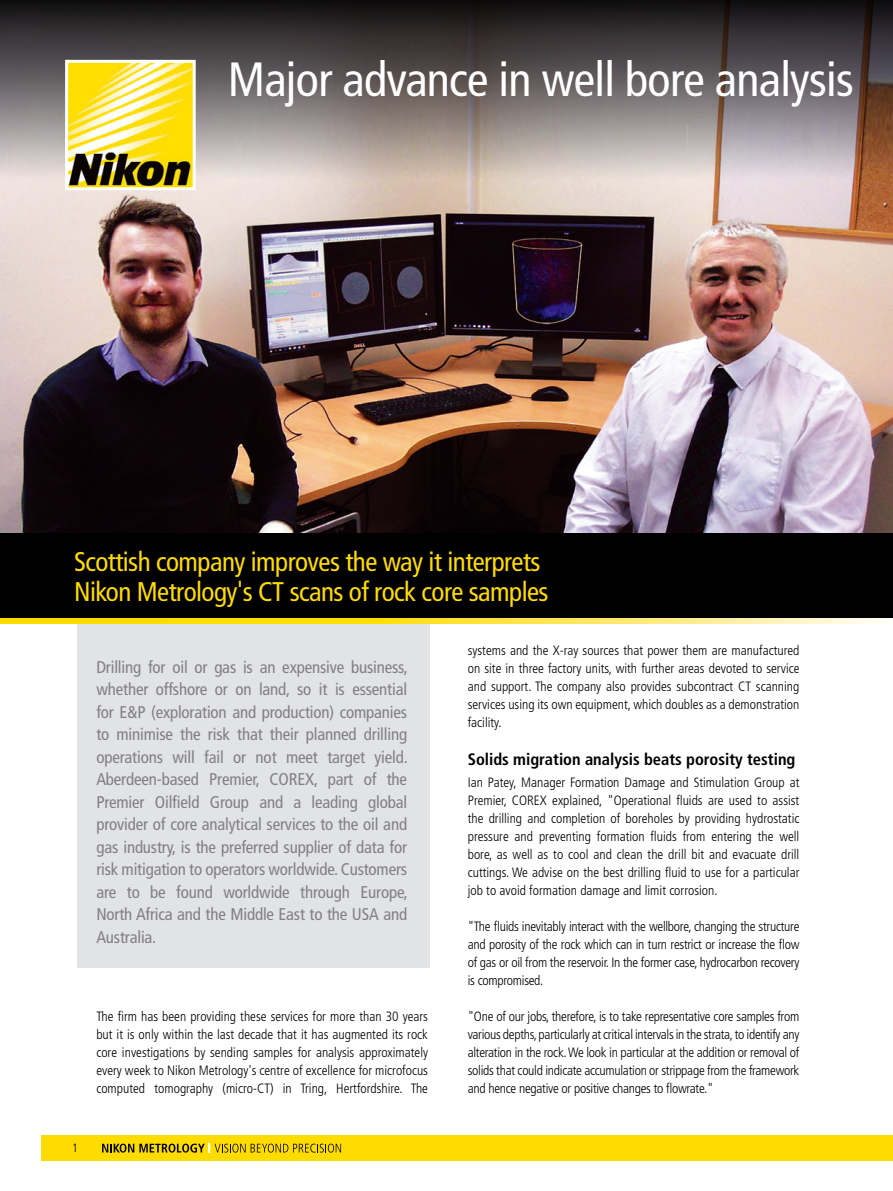
<style>
.page{position:relative;width:893px;height:1191px;background:#fff}
.page>*{position:absolute;margin:0;border:0;box-sizing:border-box;transform-origin:0 0}
.t1{font:condensed 48px "Frutiger LT Std";letter-spacing:-.015em;color:#fff}
.t2{font:condensed 27px/30px "Frutiger LT Std";letter-spacing:-.02em;color:#ffdc00}
.t3{font:condensed 16.95px/22.5px "Frutiger LT Std";letter-spacing:-.01em;color:#818084;text-align:justify}
.t4{font:700 condensed 16.5px "Frutiger LT Std";color:#000}
.t5{font:300 condensed 13.5px/18px "Frutiger LT Std";color:#000;text-align:justify}
.t6{font:300 condensed 12px "Frutiger LT Std";color:#000}
</style>
<div class="page">
<img style="left:0;top:181px;width:893px;height:352px">
<svg style="left:0;top:0;width:893px;height:181px;background:#6f6766"></svg>
<div style="left:77px;top:621px;width:352px;height:346px;background:#e1e3e4"></div>
<div style="left:41px;top:1135px;width:852px;height:25px;background:#ffdc00"></div>
<svg style="left:102px;top:1143px;width:239px;height:10px"></svg>
<img style="left:69px;top:64px;width:123px;height:122px">
<div style="left:65px;top:60px;width:131px;height:130px;border:3px solid #fff"></div>
<svg style="left:0;top:618px;width:880px;height:6px;background:#ffe445"></svg>
<div style="left:0;top:533px;width:893px;height:85px;background:#000"></div>
<h1 class="t1" style="left:228px;top:51px;width:627px">Major advance in well bore analysis</h1>
<h2 class="t2" style="left:74px;top:546px;width:476px">Scottish company improves the way it interprets<br>Nikon Metrology's CT scans of rock core samples</h2>
<p class="t3" style="left:96px;top:655px;width:313px">Drilling for oil or gas is an expensive business, whether offshore or on land, so it is essential for E&amp;P (exploration and production) companies to minimise the risk that their planned drilling operations will fail or not meet target yield.<br>Aberdeen-based Premier, COREX, part of the Premier Oilfield Group and a leading global provider of core analytical services to the oil and gas industry, is the preferred supplier of data for risk mitigation to operators worldwide. Customers are to be found worldwide through Europe, North Africa and the Middle East to the USA and Australia.</p>
<p class="t6" style="left:72px;top:1141px;width:7px">1</p>
<p class="t5" style="left:96px;top:1007px;width:333px">The firm has been providing these services for more than 30 years but it is only within the last decade that it has augmented its rock core investigations by sending samples for analysis approximately every week to Nikon Metrology's centre of excellence for microfocus computed tomography (micro-CT) in Tring, Hertfordshire. The</p>
<p class="t5" style="left:468px;top:642px;width:333px">systems and the X-ray sources that power them are manufactured on site in three factory units, with further areas devoted to service and support. The company also provides subcontract CT scanning services using its own equipment, which doubles as a demonstration facility.</p>
<p class="t4" style="left:468px;top:749px;width:329px">Solids migration analysis beats porosity testing</p>
<p class="t5" style="left:468px;top:773px;width:333px">Ian Patey, Manager Formation Damage and Stimulation Group at Premier, COREX explained, "Operational fluids are used to assist the drilling and completion of boreholes by providing hydrostatic pressure and preventing formation fluids from entering the well bore, as well as to cool and clean the drill bit and evacuate drill cuttings. We advise on the best drilling fluid to use for a particular job to avoid formation damage and limit corrosion.</p>
<p class="t5" style="left:468px;top:917px;width:333px">"The fluids inevitably interact with the wellbore, changing the structure and porosity of the rock which can in turn restrict or increase the flow of gas or oil from the reservoir. In the former case, hydrocarbon recovery is compromised.</p>
<p class="t5" style="left:468px;top:1007px;width:333px">"One of our jobs, therefore, is to take representative core samples from various depths, particularly at critical intervals in the strata, to identify any alteration in the rock. We look in particular at the addition or removal of solids that could indicate accumulation or strippage from the framework and hence negative or positive changes to flowrate."</p>
</div>
